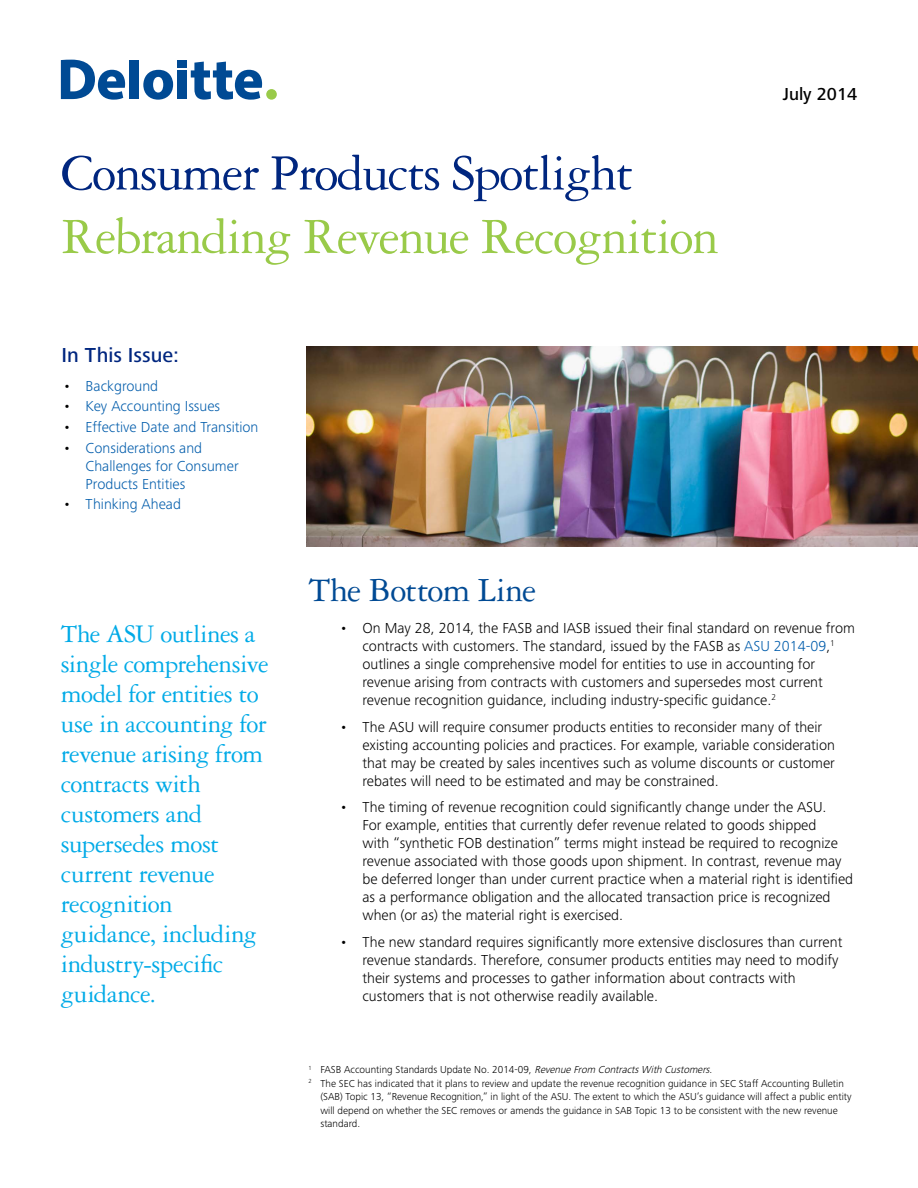
<style>
.page{position:relative;width:918px;height:1188px;background:#fff}
.page>*{position:absolute;margin:0;border:0;box-sizing:border-box;transform-origin:0 0}
.t1{font:54px "Garamond 3 LT Std";letter-spacing:-.03em;color:#99ca49}
.t2{font:54px "Garamond 3 LT Std";letter-spacing:-.03em;color:#00267f}
.t3{font:36px "Garamond 3 LT Std";letter-spacing:-.02em;color:#004a94}
.t4{font:27px/30px "Garamond 3 LT Std";letter-spacing:-.02em;color:#00aae7}
.t5{font:500 21px "Frutiger Next Pro";color:#00267f}
.t6{font:500 18px "Frutiger Next Pro";color:#000}
.t7{font:300 15px/18px "Frutiger Next Pro";color:#000}
.t8{font:300 15px/18px "Frutiger Next Pro";color:#005cab}
.t9{font:300 10.5px "Frutiger Next Pro";color:#000}
.s1{color:#000}
.s2{color:#005cab}
.s3{font-style:italic}
</style>
<div class="page">
<div style="left:129px;top:60px;width:10px;height:39px;background:#004a94"></div>
<svg style="left:143px;top:70px;width:30px;height:30px"></svg>
<div style="left:177px;top:70px;width:10px;height:29px;background:#004a94"></div>
<div style="left:177px;top:60px;width:10px;height:8px;background:#004a94"></div>
<svg style="left:191px;top:62px;width:71px;height:38px"></svg>
<div style="left:266px;top:89px;width:11px;height:11px;background:#99ca49;border-radius:50%"></div>
<svg style="left:61px;top:60px;width:64px;height:40px"></svg>
<img style="left:306px;top:347px;width:612px;height:200px">
<h1 class="t2" style="left:61px;top:144px;width:574px">Consumer Products Spotlight</h1>
<h1 class="t1" style="left:61px;top:207px;width:660px">Rebranding Revenue Recognition</h1>
<h3 class="t5" style="left:62px;top:343px;width:119px">In This Issue:</h3>
<p class="t8" style="left:63px;top:377px;width:97px"><span class="s1">•</span> Background</p>
<p class="t8" style="left:63px;top:397px;width:159px"><span class="s1">•</span> Key Accounting Issues</p>
<p class="t8" style="left:63px;top:418px;width:197px"><span class="s1">•</span> Effective Date and Transition</p>
<p class="t8" style="left:86px;top:439px;width:155px;text-indent:-22px"><span class="s1">•</span> Considerations and<br>Challenges for Consumer<br>Products Entities</p>
<p class="t8" style="left:63px;top:495px;width:119px"><span class="s1">•</span> Thinking Ahead</p>
<p class="t6" style="left:783px;top:83px;width:76px">July 2014</p>
<h3 class="t4" style="left:61px;top:619px;width:209px">The ASU outlines a single comprehensive model for entities to use in accounting for revenue arising from contracts with customers and supersedes most current revenue recognition guidance, including industry-specific guidance.</h3>
<h2 class="t3" style="left:308px;top:571px;width:229px">The Bottom Line</h2>
<p class="t7" style="left:362px;top:619px;width:494px;text-indent:-22px">• On May 28, 2014, the FASB and IASB issued their final standard on revenue from contracts with customers. The standard, issued by the FASB as <span class="s2">ASU 2014-09</span>,<sup>1 </sup>outlines a single comprehensive model for entities to use in accounting for revenue arising from contracts with customers and supersedes most current revenue recognition guidance, including industry-specific guidance.<sup>2</sup></p>
<p class="t7" style="left:362px;top:718px;width:474px;text-indent:-22px">• The ASU will require consumer products entities to reconsider many of their existing accounting policies and practices. For example, variable consideration that may be created by sales incentives such as volume discounts or customer rebates will need to be estimated and may be constrained.</p>
<p class="t7" style="left:362px;top:798px;width:492px;text-indent:-22px">• The timing of revenue recognition could significantly change under the ASU.<br>For example, entities that currently defer revenue related to goods shipped<br>with “synthetic FOB destination” terms might instead be required to recognize revenue associated with those goods upon shipment. In contrast, revenue may be deferred longer than under current practice when a material right is identified as a performance obligation and the allocated transaction price is recognized when (or as) the material right is exercised.</p>
<p class="t7" style="left:362px;top:933px;width:481px;text-indent:-22px">• The new standard requires significantly more extensive disclosures than current revenue standards. Therefore, consumer products entities may need to modify their systems and processes to gather information about contracts with customers that is not otherwise readily available.</p>
<p class="t9" style="left:308px;top:1064px;width:405px"><sup>1</sup> FASB Accounting Standards Update No. 2014-09, <span class="s3">RevenueFrom ContractsWith Customers</span>.</p>
<p class="t9" style="left:308px;top:1077px;width:537px"><sup>2</sup> The SEC has indicated that it plans to review and update the revenue recognition guidance in SEC Staff Accounting Bulletin</p>
<p class="t9" style="left:320px;top:1091px;width:533px">(SAB) Topic 13, “Revenue Recognition,” in light of the ASU. The extent to which the ASU’s guidance will affect a public entity</p>
<p class="t9" style="left:320px;top:1104px;width:519px">will depend on whether the SEC removes or amends the guidance in SAB Topic 13 to be consistent with the new revenue</p>
<p class="t9" style="left:320px;top:1118px;width:41px">standard.</p>
</div>
